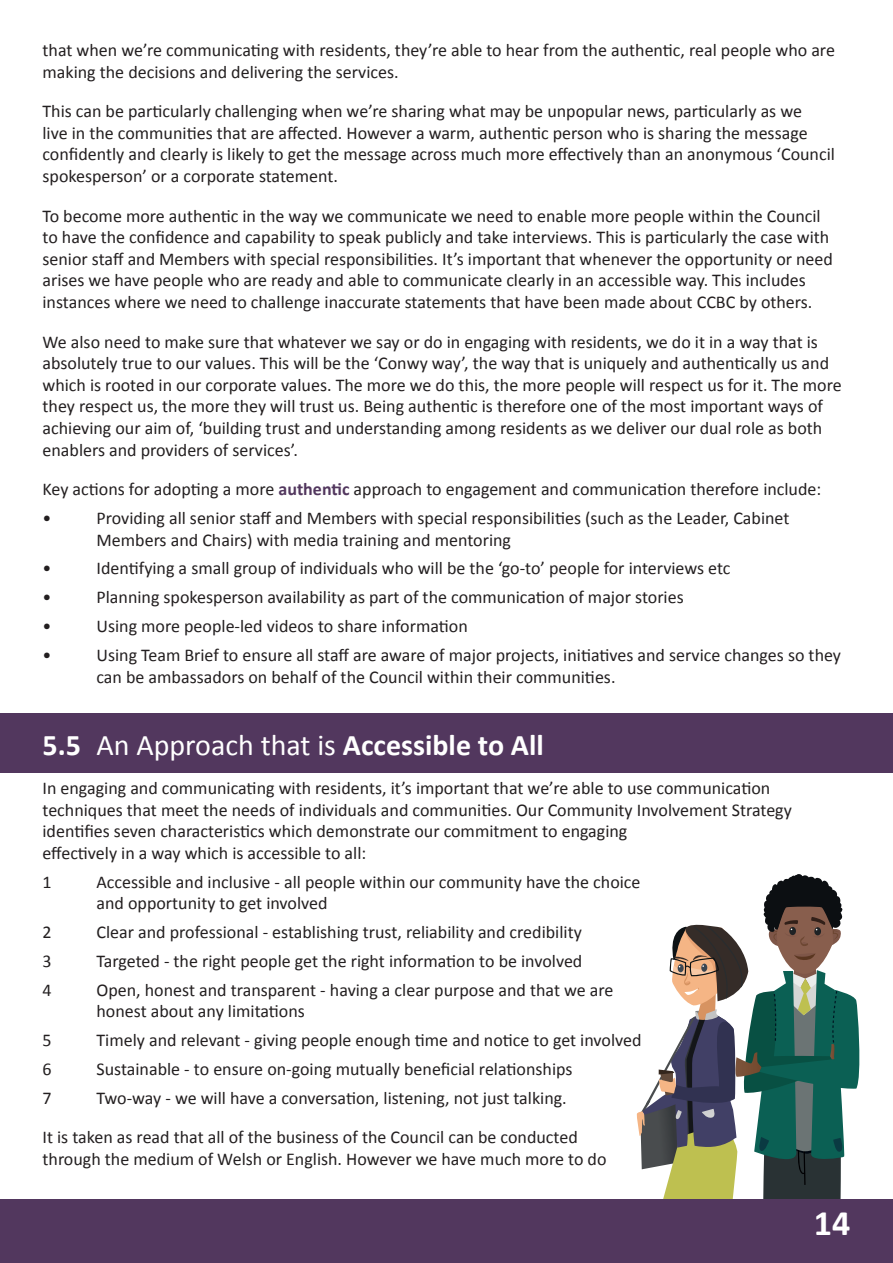
<style>
.page{position:relative;width:893px;height:1263px;background:#fff}
.page>*{position:absolute;margin:0;border:0;box-sizing:border-box;transform-origin:0 0}
.t1{font:700 36px "Calibri";color:#fff}
.t2{font:700 30px "Calibri";color:#fff}
.t3{font:18px/21.6px "Calibri";color:#231f20}
.s1{font-weight:700;color:#52375e}
.s2{font-weight:400}
</style>
<div class="page">
<svg style="left:636px;top:874px;width:224px;height:325px"></svg>
<div style="left:0;top:713px;width:893px;height:60px;background:#52375e"></div>
<div style="left:0;top:1199px;width:893px;height:64px;background:#52375e"></div>
<p class="t3" style="left:43px;top:38px;width:794px">that when we’re communicating with residents, they’re able to hear from the authentic, real people who are making the decisions and delivering the services.</p>
<p class="t3" style="left:43px;top:100px;width:794px">This can be particularly challenging when we’re sharing what may be unpopular news, particularly as we<br>live in the communities that are affected. However a warm, authentic person who is sharing the message confidently and clearly is likely to get the message across much more effectively than an anonymous ‘Council spokesperson’ or a corporate statement.</p>
<p class="t3" style="left:43px;top:204px;width:792px">To become more authentic in the way we communicate we need to enable more people within the Council to have the confidence and capability to speak publicly and take interviews. This is particularly the case with senior staff and Members with special responsibilities. It’s important that whenever the opportunity or need arises we have people who are ready and able to communicate clearly in an accessible way. This includes instances where we need to challenge inaccurate statements that have been made about CCBC by others.</p>
<p class="t3" style="left:43px;top:330px;width:801px">We also need to make sure that whatever we say or do in engaging with residents, we do it in a way that is absolutely true to our values. This will be the ‘Conwy way’, the way that is uniquely and authentically us and which is rooted in our corporate values. The more we do this, the more people will respect us for it. The more they respect us, the more they will trust us. Being authentic is therefore one of the most important ways of achieving our aim of, ‘building trust and understanding among residents as we deliver our dual role as both enablers and providers of services’.</p>
<p class="t3" style="left:43px;top:478px;width:780px">Key actions for adopting a more <span class="s1">authentic</span> approach to engagement and communication therefore include:</p>
<p class="t3" style="left:43px;top:506px;width:10px">•</p>
<p class="t3" style="left:97px;top:506px;width:694px">Providing all senior staff and Members with special responsibilities (such as the Leader, Cabinet<br>Members and Chairs) with media training and mentoring</p>
<p class="t3" style="left:43px;top:557px;width:10px">•</p>
<p class="t3" style="left:97px;top:557px;width:635px">Identifying a small group of individuals who will be the ‘go-to’ people for interviews etc</p>
<p class="t3" style="left:43px;top:586px;width:10px">•</p>
<p class="t3" style="left:97px;top:586px;width:589px">Planning spokesperson availability as part of the communication of major stories</p>
<p class="t3" style="left:43px;top:614px;width:10px">•</p>
<p class="t3" style="left:97px;top:614px;width:373px">Using more people-led videos to share information</p>
<p class="t3" style="left:43px;top:643px;width:10px">•</p>
<p class="t3" style="left:97px;top:643px;width:746px">Using Team Brief to ensure all staff are aware of major projects, initiatives and service changes so they can be ambassadors on behalf of the Council within their communities.</p>
<p class="t2" style="left:43px;top:726px;width:503px">5.5 <span class="s2">An Approach that is</span> Accessible to All</p>
<p class="t3" style="left:43px;top:776px;width:751px">In engaging and communicating with residents, it’s important that we’re able to use communication techniques that meet the needs of individuals and communities. Our Community Involvement Strategy identifies seven characteristics which demonstrate our commitment to engaging<br>effectively in a way which is accessible to all:</p>
<p class="t3" style="left:43px;top:870px;width:11px">1</p>
<p class="t3" style="left:97px;top:870px;width:545px">Accessible and inclusive - all people within our community have the choice and opportunity to get involved</p>
<p class="t3" style="left:43px;top:920px;width:11px">2</p>
<p class="t3" style="left:97px;top:920px;width:487px">Clear and professional - establishing trust, reliability and credibility</p>
<p class="t3" style="left:43px;top:949px;width:11px">3</p>
<p class="t3" style="left:97px;top:949px;width:487px">Targeted - the right people get the right information to be involved</p>
<p class="t3" style="left:43px;top:978px;width:11px">4</p>
<p class="t3" style="left:97px;top:978px;width:518px">Open, honest and transparent - having a clear purpose and that we are honest about any limitations</p>
<p class="t3" style="left:43px;top:1028px;width:11px">5</p>
<p class="t3" style="left:97px;top:1028px;width:546px">Timely and relevant - giving people enough time and notice to get involved</p>
<p class="t3" style="left:43px;top:1057px;width:11px">6</p>
<p class="t3" style="left:97px;top:1057px;width:477px">Sustainable - to ensure on-going mutually beneficial relationships</p>
<p class="t3" style="left:43px;top:1086px;width:11px">7</p>
<p class="t3" style="left:97px;top:1086px;width:472px">Two-way - we will have a conversation, listening, not just talking.</p>
<p class="t3" style="left:43px;top:1126px;width:565px">It is taken as read that all of the business of the Council can be conducted through the medium of Welsh or English. However we have much more to do</p>
<p class="t1" style="left:814px;top:1200px;width:38px">14</p>
</div>
